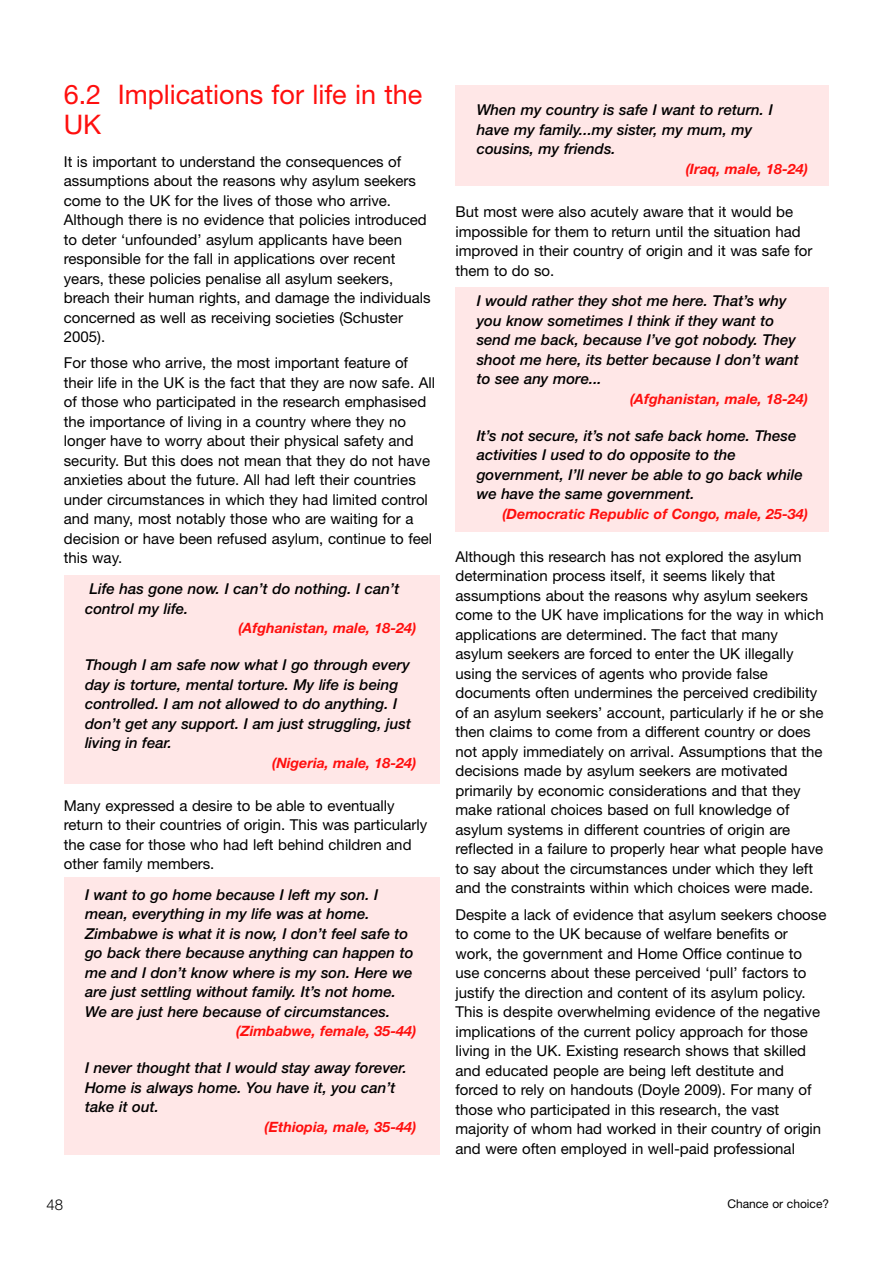
<style>
.page{position:relative;width:893px;height:1263px;background:#fff}
.page>*{position:absolute;margin:0;border:0;box-sizing:border-box;transform-origin:0 0}
.t1{font:27px/30px "Helvetica Neue LT";color:#ff0f0e}
.t2{font:15px/19.5px "Helvetica Neue LT";color:#000}
.t3{font:italic 500 15px/19.5px "Helvetica Neue LT";color:#000}
.t4{font:300 15px "Helvetica Neue LT";color:#000}
.t5{font:italic 700 14.25px "Helvetica Neue LT";color:#ff0f0e}
.t6{font:12px "Helvetica Neue LT";color:#000}
</style>
<div class="page">
<div style="left:64px;top:576px;width:375px;height:208px;background:#ffe7e7"></div>
<div style="left:456px;top:85px;width:373px;height:100px;background:#ffe7e7"></div>
<div style="left:456px;top:287px;width:373px;height:244px;background:#ffe7e7"></div>
<div style="left:64px;top:877px;width:375px;height:278px;background:#ffe7e7"></div>
<h1 class="t1" style="left:64px;top:82px;width:360px">6.2 Implications for life in the<br>UK</h1>
<p class="t2" style="left:64px;top:153px;width:368px">It is important to understand the consequences of assumptions about the reasons why asylum seekers come to the UK for the lives of those who arrive.<br>Although there is no evidence that policies introduced to deter ‘unfounded’ asylum applicants have been responsible for the fall in applications over recent years, these policies penalise all asylum seekers, breach their human rights, and damage the individuals concerned as well as receiving societies (Schuster 2005).</p>
<p class="t2" style="left:64px;top:355px;width:373px">For those who arrive, the most important feature of their life in the UK is the fact that they are now safe. All of those who participated in the research emphasised the importance of living in a country where they no longer have to worry about their physical safety and security. But this does not mean that they do not have anxieties about the future. All had left their countries under circumstances in which they had limited control and many, most notably those who are waiting for a decision or have been refused asylum, continue to feel this way.</p>
<p class="t3" style="left:85px;top:580px;width:316px;text-indent:5px">Life has gone now. I can’t do nothing. I can’t control my life.</p>
<p class="t5" style="left:238px;top:623px;width:179px">(Afghanistan, male, 18-24)</p>
<p class="t3" style="left:85px;top:656px;width:327px">Though I am safe now what I go through every day is torture, mental torture. My life is being controlled. I am not allowed to do anything. I don’t get any support. I am just struggling, just living in fear.</p>
<p class="t5" style="left:272px;top:757px;width:146px">(Nigeria, male, 18-24)</p>
<p class="t2" style="left:64px;top:797px;width:365px">Many expressed a desire to be able to eventually return to their countries of origin. This was particularly the case for those who had left behind children and other family members.</p>
<p class="t3" style="left:85px;top:886px;width:330px">I want to go home because I left my son. I mean, everything in my life was at home.<br>Zimbabwe is what it is now, I don’t feel safe to go back there because anything can happen to me and I don’t know where is my son. Here we are just settling without family. It’s not home.<br>We are just here because of circumstances.</p>
<p class="t5" style="left:236px;top:1026px;width:181px">(Zimbabwe, female, 35-44)</p>
<p class="t3" style="left:85px;top:1060px;width:323px">I never thought that I would stay away forever.<br>Home is always home. You have it, you can’t take it out.</p>
<p class="t5" style="left:264px;top:1122px;width:153px">(Ethiopia, male, 35-44)</p>
<p class="t3" style="left:477px;top:102px;width:298px">When my country is safe I want to return. I have my family...my sister, my mum, my cousins, my friends.</p>
<p class="t5" style="left:686px;top:164px;width:124px">(Iraq, male, 18-24)</p>
<p class="t2" style="left:455px;top:203px;width:359px">But most were also acutely aware that it would be impossible for them to return until the situation had improved in their country of origin and it was safe for them to do so.</p>
<p class="t3" style="left:477px;top:292px;width:324px">I would rather they shot me here. That’s why you know sometimes I think if they want to send me back, because I’ve got nobody. They shoot me here, its better because I don’t want to see any more...</p>
<p class="t5" style="left:630px;top:393px;width:179px">(Afghanistan, male, 18-24)</p>
<p class="t3" style="left:477px;top:427px;width:327px">It’s not secure, it’s not safe back home. These activities I used to do opposite to the government, I’ll never be able to go back while we have the same government.</p>
<p class="t5" style="left:502px;top:508px;width:307px">(Democratic Republic of Congo, male, 25-34)</p>
<p class="t2" style="left:455px;top:548px;width:370px">Although this research has not explored the asylum determination process itself, it seems likely that assumptions about the reasons why asylum seekers come to the UK have implications for the way in which applications are determined. The fact that many asylum seekers are forced to enter the UK illegally using the services of agents who provide false documents often undermines the perceived credibility of an asylum seekers’ account, particularly if he or she then claims to come from a different country or does not apply immediately on arrival. Assumptions that the decisions made by asylum seekers are motivated primarily by economic considerations and that they make rational choices based on full knowledge of asylum systems in different countries of origin are reflected in a failure to properly hear what people have to say about the circumstances under which they left and the constraints within which choices were made.</p>
<p class="t2" style="left:455px;top:906px;width:372px">Despite a lack of evidence that asylum seekers choose to come to the UK because of welfare benefits or work, the government and Home Office continue to use concerns about these perceived ‘pull’ factors to justify the direction and content of its asylum policy.<br>This is despite overwhelming evidence of the negative implications of the current policy approach for those living in the UK. Existing research shows that skilled and educated people are being left destitute and forced to rely on handouts (Doyle 2009). For many of those who participated in this research, the vast majority of whom had worked in their country of origin and were often employed in well-paid professional</p>
<p class="t4" style="left:47px;top:1199px;width:18px">48</p>
<p class="t6" style="left:727px;top:1199px;width:103px">Chance or choice?</p>
</div>
